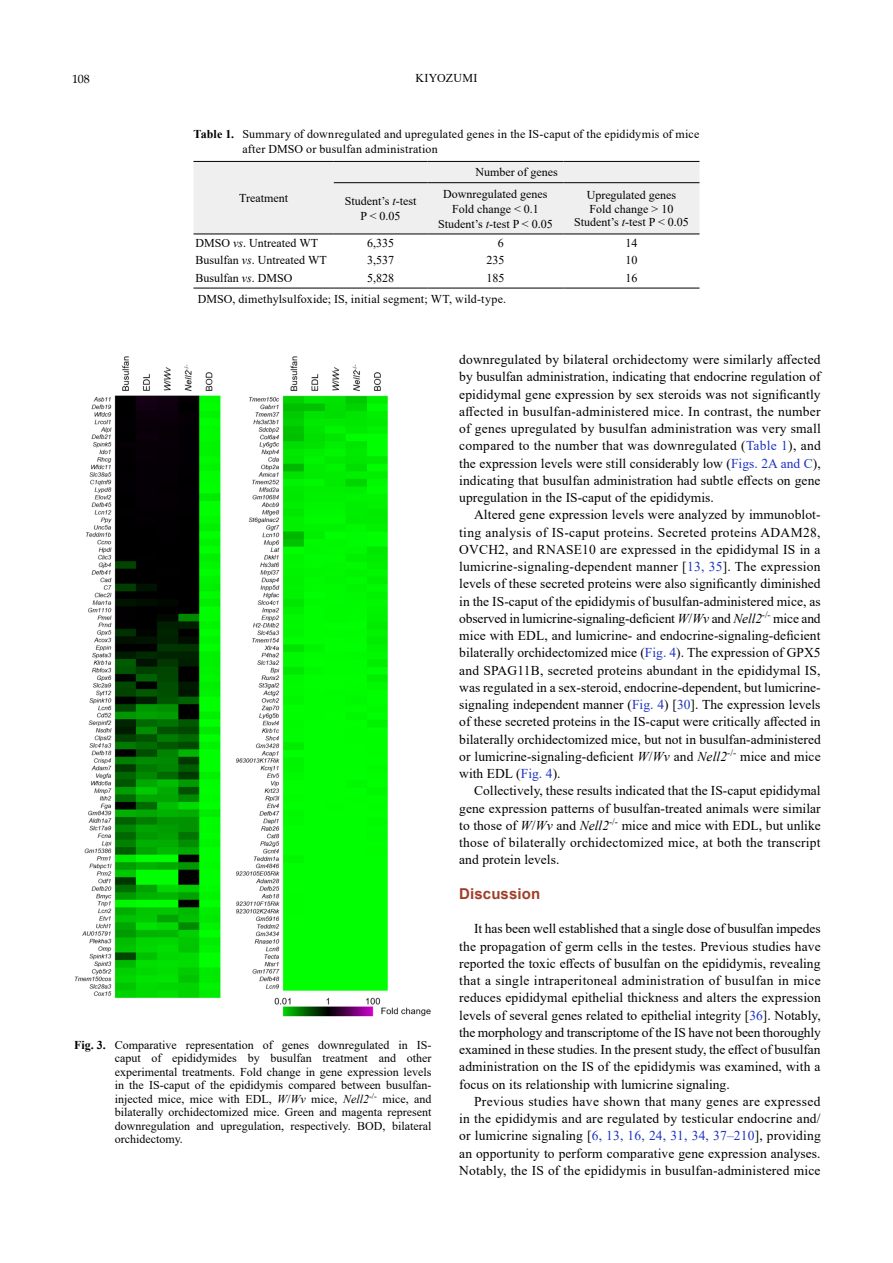
<style>
.page{position:relative;width:893px;height:1263px;background:#fff}
.page>*{position:absolute;margin:0;border:0;box-sizing:border-box;transform-origin:0 0}
.t1{font:700 15px "Arial";letter-spacing:.01em;color:#a03e29}
.t2{font:13.5px/17.2px "Times New Roman";letter-spacing:.005em;color:#000;text-align:justify}
.t3{font:12px/13.5px "Times New Roman";color:#000;text-align:center}
.t4{font:12px "Times New Roman";letter-spacing:.03em;color:#000}
.t5{font:12px "Palatino Linotype";color:#000}
.s1{font-weight:700}
.s2{font-style:italic}
.s3{color:#1c32c0}
</style>
<div class="page">
<div style="left:193px;top:162px;width:506px;height:72px;background:#efefef"></div>
<hr style="left:193px;top:161px;width:141px;height:1px;background:#000">
<hr style="left:334px;top:161px;width:93px;height:1px;background:#000">
<hr style="left:427px;top:161px;width:136px;height:1px;background:#000">
<hr style="left:563px;top:161px;width:136px;height:1px;background:#000">
<hr style="left:334px;top:182px;width:93px;height:1px;background:#000">
<hr style="left:427px;top:182px;width:136px;height:1px;background:#000">
<hr style="left:563px;top:182px;width:136px;height:1px;background:#000">
<hr style="left:193px;top:234px;width:141px;height:1px;background:#000">
<hr style="left:334px;top:234px;width:93px;height:1px;background:#000">
<hr style="left:427px;top:234px;width:136px;height:1px;background:#000">
<hr style="left:563px;top:234px;width:136px;height:1px;background:#000">
<hr style="left:193px;top:288px;width:141px;height:1px;background:#000">
<hr style="left:334px;top:288px;width:93px;height:1px;background:#000">
<hr style="left:427px;top:288px;width:136px;height:1px;background:#000">
<hr style="left:563px;top:288px;width:136px;height:1px;background:#000">
<img style="left:75px;top:356px;width:356px;height:661px">
<p class="t5" style="left:72px;top:70px;width:19px">108</p>
<p class="t4" style="left:415px;top:70px;width:64px">KIYOZUMI</p>
<p class="t3" style="left:242px;top:126px;width:459px;line-height:15px;text-align:left;text-indent:-49px"><span class="s1">Table 1.</span> Summary of downregulated and upregulated genes in the IS-caput of the epididymis of mice after DMSO or busulfan administration</p>
<p class="t3" style="left:239px;top:191px;width:50px">Treatment</p>
<p class="t3" style="left:475px;top:165px;width:84px">Number of genes</p>
<p class="t3" style="left:345px;top:193px;width:73px;line-height:15px">Student’s <span class="s2">t</span>-test<br>P &lt; 0.05</p>
<p class="t3" style="left:438px;top:186px;width:116px;line-height:15px">Downregulated genes<br>Fold change &lt; 0.1<br>Student’s <span class="s2">t</span>-test P &lt; 0.05</p>
<p class="t3" style="left:574px;top:188px;width:116px">Upregulated genes<br>Fold change &gt; 10<br>Student’s <span class="s2">t</span>-test P &lt; 0.05</p>
<p class="t3" style="left:196px;top:236px;width:124px">DMSO <span class="s2">vs</span>. Untreated WT</p>
<p class="t3" style="left:367px;top:236px;width:28px">6,335</p>
<p class="t3" style="left:498px;top:236px;width:7px">6</p>
<p class="t3" style="left:625px;top:236px;width:13px">14</p>
<p class="t3" style="left:196px;top:253px;width:133px">Busulfan <span class="s2">vs</span>. Untreated WT</p>
<p class="t3" style="left:367px;top:253px;width:28px">3,537</p>
<p class="t3" style="left:486px;top:253px;width:19px">235</p>
<p class="t3" style="left:625px;top:253px;width:13px">10</p>
<p class="t3" style="left:196px;top:271px;width:98px">Busulfan <span class="s2">vs</span>. DMSO</p>
<p class="t3" style="left:367px;top:271px;width:28px">5,828</p>
<p class="t3" style="left:486px;top:271px;width:19px">185</p>
<p class="t3" style="left:625px;top:271px;width:13px">16</p>
<p class="t3" style="left:198px;top:292px;width:310px">DMSO, dimethylsulfoxide; IS, initial segment; WT, wild-type.</p>
<p class="t3" style="left:115px;top:1038px;width:318px;text-align:justify;text-indent:-40px"><span class="s1">Fig. 3.</span> Comparative representation of genes downregulated in IS&shy;caput of epididymides by busulfan treatment and other experimental treatments. Fold change in gene expression levels in the IS-caput of the epididymis compared between busulfan&shy;injected mice, mice with EDL, <span class="s2">W</span>/<span class="s2">Wv</span> mice, <span class="s2">Nell2</span><sup>-/-</sup> mice, and bilaterally orchidectomized mice. Green and magenta represent downregulation and upregulation, respectively. BOD, bilateral orchidectomy.</p>
<p class="t2" style="left:459px;top:350px;width:363px">downregulated by bilateral orchidectomy were similarly affected by busulfan administration, indicating that endocrine regulation of epididymal gene expression by sex steroids was not significantly affected in busulfan-administered mice. In contrast, the number of genes upregulated by busulfan administration was very small compared to the number that was downregulated (<span class="s3">Table 1</span>), and the expression levels were still considerably low (<span class="s3">Figs. 2A and C</span>), indicating that busulfan administration had subtle effects on gene upregulation in the IS-caput of the epididymis.</p>
<p class="t2" style="left:459px;top:506px;width:363px;text-indent:15px">Altered gene expression levels were analyzed by immunoblot&shy;ting analysis of IS-caput proteins. Secreted proteins ADAM28, OVCH2, and RNASE10 are expressed in the epididymal IS in a lumicrine-signaling-dependent manner [<span class="s3">13, 35</span>]. The expression levels of these secreted proteins were also significantly diminished in the IS-caput of the epididymis of busulfan-administered mice, as observed in lumicrine-signaling-deficient <span class="s2">W</span>/<span class="s2">Wv</span> and <span class="s2">Nell2</span><sup>-/-</sup> mice and mice with EDL, and lumicrine- and endocrine-signaling-deficient bilaterally orchidectomized mice (<span class="s3">Fig. 4</span>). The expression of GPX5 and SPAG11B, secreted proteins abundant in the epididymal IS, was regulated in a sex-steroid, endocrine-dependent, but lumicrine&shy;signaling independent manner (<span class="s3">Fig. 4</span>) [<span class="s3">30</span>]. The expression levels of these secreted proteins in the IS-caput were critically affected in bilaterally orchidectomized mice, but not in busulfan-administered or lumicrine-signaling-deficient <span class="s2">W</span>/<span class="s2">Wv</span> and <span class="s2">Nell2</span><sup>-/-</sup> mice and mice with EDL (<span class="s3">Fig. 4</span>).</p>
<p class="t2" style="left:459px;top:782px;width:363px;text-indent:15px">Collectively, these results indicated that the IS-caput epididymal gene expression patterns of busulfan-treated animals were similar to those of <span class="s2">W</span>/<span class="s2">Wv</span> and <span class="s2">Nell2</span><sup>-/-</sup> mice and mice with EDL, but unlike those of bilaterally orchidectomized mice, at both the transcript and protein levels.</p>
<p class="t1" style="left:459px;top:883px;width:83px">Discussion</p>
<p class="t2" style="left:459px;top:920px;width:363px;text-indent:15px">It has been well established that a single dose of busulfan impedes the propagation of germ cells in the testes. Previous studies have reported the toxic effects of busulfan on the epididymis, revealing that a single intraperitoneal administration of busulfan in mice reduces epididymal epithelial thickness and alters the expression levels of several genes related to epithelial integrity [<span class="s3">36</span>]. Notably, the morphology and transcriptome of the IS have not been thoroughly examined in these studies. In the present study, the effect of busulfan administration on the IS of the epididymis was examined, with a focus on its relationship with lumicrine signaling.</p>
<p class="t2" style="left:459px;top:1092px;width:363px;text-indent:15px">Previous studies have shown that many genes are expressed in the epididymis and are regulated by testicular endocrine and/ or lumicrine signaling [<span class="s3">6, 13, 16, 24, 31, 34, 37–210</span>], providing an opportunity to perform comparative gene expression analyses.<br>Notably, the IS of the epididymis in busulfan-administered mice</p>
</div>
